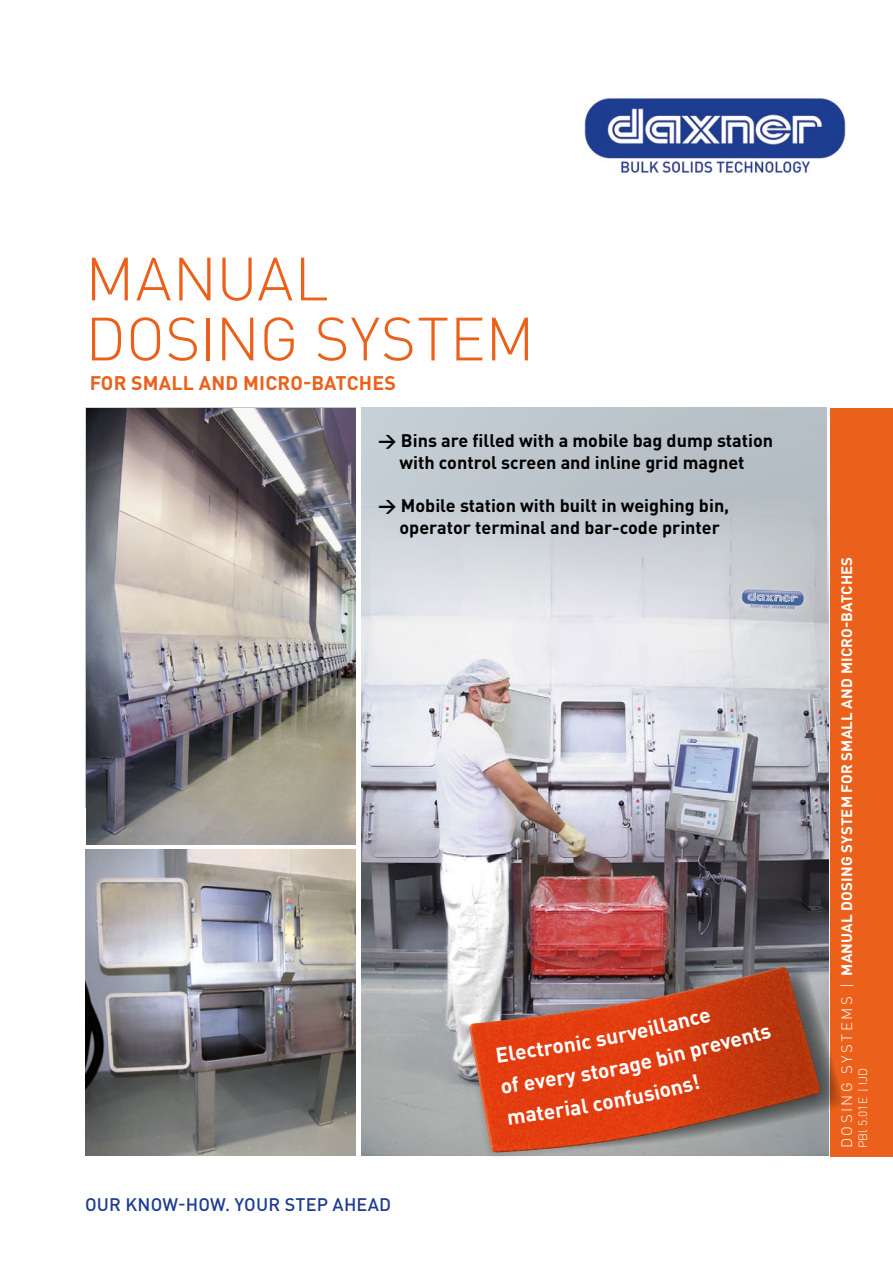
<style>
.page{position:relative;width:893px;height:1263px;background:#fff}
.page>*{position:absolute;margin:0;border:0;box-sizing:border-box;transform-origin:0 0}
.t1{font:300 60px/60px "DINOT";letter-spacing:.005em;color:#eb601a}
.t2{font:700 21px "DINOT";color:#fff}
.t3{font:700 19.5px "DINOT";letter-spacing:.01em;color:#eb601a}
.t4{font:700 18px/21.6px "DINOT";color:#000;text-align:center}
.t5{font:500 18px "DINOT";letter-spacing:.01em;color:#1d3d91}
.t6{font:700 15px "DINOT";letter-spacing:.01em;color:#fff}
.t7{font:300 12px "DINOT";color:#fff}
.s1{font-weight:300}
</style>
<div class="page">
<img style="left:361px;top:410px;width:467px;height:746px">
<img style="left:85px;top:849px;width:271px;height:306px">
<img style="left:584px;top:98px;width:262px;height:79px">
<div style="left:830px;top:408px;width:63px;height:749px;background:#eb601a"></div>
<svg style="left:431px;top:890px;width:411px;height:266px"></svg>
<img style="left:442px;top:901px;width:367px;height:251px">
<svg style="left:469px;top:966px;width:369px;height:190px;background:#b55c44"></svg>
<img style="left:86px;top:408px;width:269px;height:436px">
<svg style="left:497px;top:1045px;width:29px;height:17px"></svg>
<div style="left:576px;top:1019px;width:85px;height:31px;background:#e33d10"></div>
<svg style="left:501px;top:1076px;width:34px;height:18px"></svg>
<svg style="left:508px;top:1106px;width:36px;height:19px"></svg>
<svg style="left:581px;top:1057px;width:119px;height:55px;background:#e13c0f"></svg>
<h1 class="t1" style="left:85px;top:248px;width:451px">MANUAL<br>DOSING SYSTEM</h1>
<p class="t3" style="left:90px;top:371px;width:308px">FOR SMALL AND MICRO-BATCHES</p>
<p class="t4" style="left:378px;top:429px;width:396px">→ Bins are filled with a mobile bag dump station with control screen and inline grid magnet</p>
<p class="t4" style="left:399px;top:494px;width:331px;text-align:left;text-indent:-21px">→ Mobile station with built in weighing bin, operator terminal and bar-code printer</p>
<p class="t5" style="left:85px;top:1193px;width:307px">OUR KNOW-HOW. YOUR STEP AHEAD</p>
<p class="t2" style="left:524px;top:1037px;width:51px;rotate:-9deg">ctron</p>
<p class="t2" style="left:533px;top:1068px;width:43px;rotate:-9deg">very</p>
<p class="t2" style="left:541px;top:1099px;width:46px;rotate:-9deg">erial</p>
<p class="t2" style="left:657px;top:1013px;width:53px;rotate:-14deg">lance</p>
<p class="t2" style="left:706px;top:1033px;width:64px;rotate:-15deg">events</p>
<p class="t2" style="left:653px;top:1046px;width:57px;rotate:-14deg">bin pr</p>
<p class="t6" style="left:837px;top:1148px;width:593px;rotate:-90deg"><span class="s1">D O S I N G S Y S T E M S |</span> MANUAL DOSING SYSTEM FOR SMALL AND MICRO-BATCHES</p>
<p class="t7" style="left:856px;top:1148px;width:82px;rotate:-90deg">PBl 5.01E | IJD</p>
</div>
